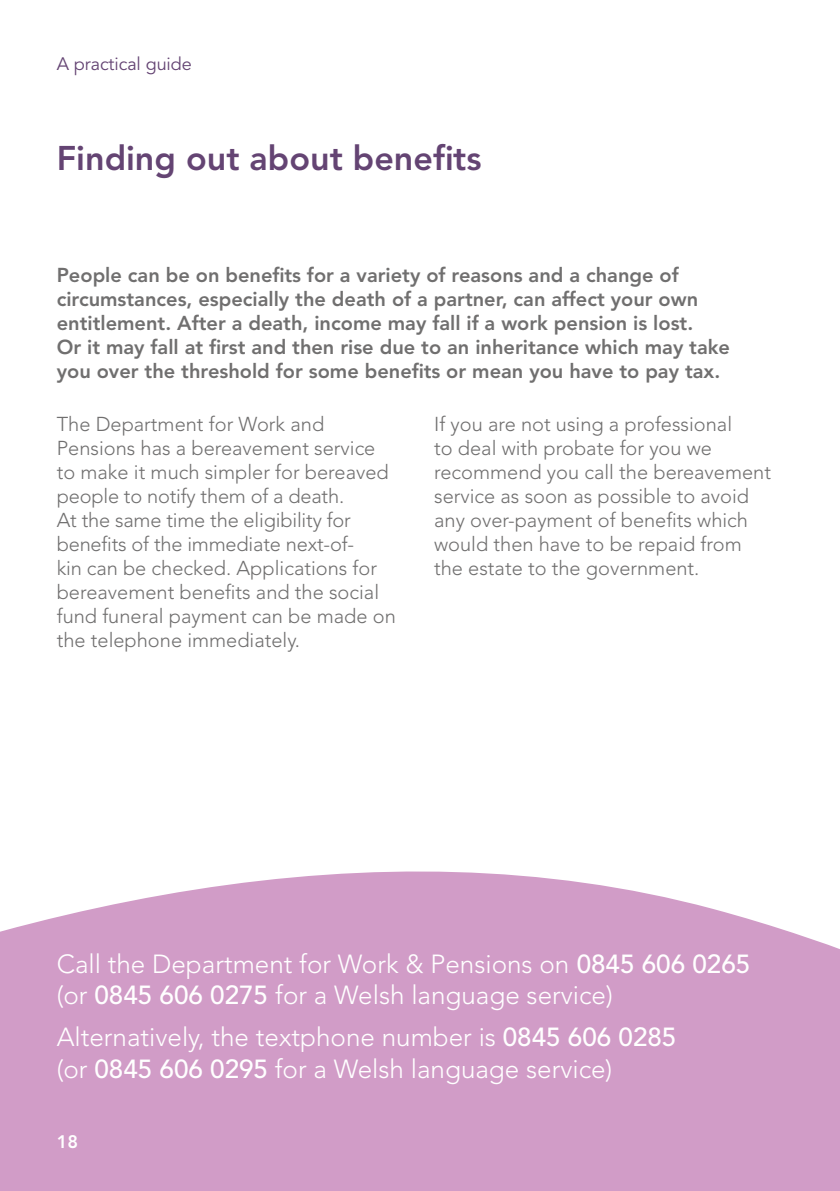
<style>
.page{position:relative;width:840px;height:1191px;background:#fff}
.page>*{position:absolute;margin:0;border:0;box-sizing:border-box;transform-origin:0 0}
.t1{font:800 34px "Avenir LT Std";color:#644473}
.t2{font:300 26px/31.2px "Avenir LT Std";color:#fff}
.t3{font:300 20px/24px "Avenir LT Std";color:#706f6f}
.t4{font:800 20px/24px "Avenir LT Std";color:#706f6f}
.t5{font:18px "Avenir LT Std";letter-spacing:-.005em;color:#644473}
.t6{font:800 18px "Avenir LT Std";color:#fff}
.s1{font-weight:500}
</style>
<div class="page">
<svg style="left:0;top:871px;width:839px;height:320px;background:#d4a3cb"></svg>
<p class="t5" style="left:57px;top:54px;width:136px">A practical guide</p>
<h1 class="t1" style="left:57px;top:138px;width:426px">Finding out about benefits</h1>
<p class="t4" style="left:57px;top:263px;width:674px">People can be on benefits for a variety of reasons and a change of circumstances, especially the death of a partner, can affect your own entitlement. After a death, income may fall if a work pension is lost.<br>Or it may fall at first and then rise due to an inheritance which may take you over the threshold for some benefits or mean you have to pay tax.</p>
<p class="t3" style="left:57px;top:412px;width:340px">The Department for Work and Pensions has a bereavement service to make it much simpler for bereaved people to notify them of a death.<br>At the same time the eligibility for benefits of the immediate next-of-<br>kin can be checked. Applications for bereavement benefits and the social fund funeral payment can be made on the telephone immediately.</p>
<p class="t3" style="left:434px;top:412px;width:338px">If you are not using a professional<br>to deal with probate for you we recommend you call the bereavement service as soon as possible to avoid any over-payment of benefits which would then have to be repaid from the estate to the government.</p>
<h2 class="t2" style="left:57px;top:948px;width:694px">Call the Department for Work &amp; Pensions on <span class="s1">0845 606 0265 </span>(or <span class="s1">0845 606 0275</span> for a Welsh language service)</h2>
<h2 class="t2" style="left:57px;top:1021px;width:621px">Alternatively, the textphone number is <span class="s1">0845 606 0285 </span>(or <span class="s1">0845 606 0295</span> for a Welsh language service)</h2>
<p class="t6" style="left:57px;top:1131px;width:23px">18</p>
</div>
